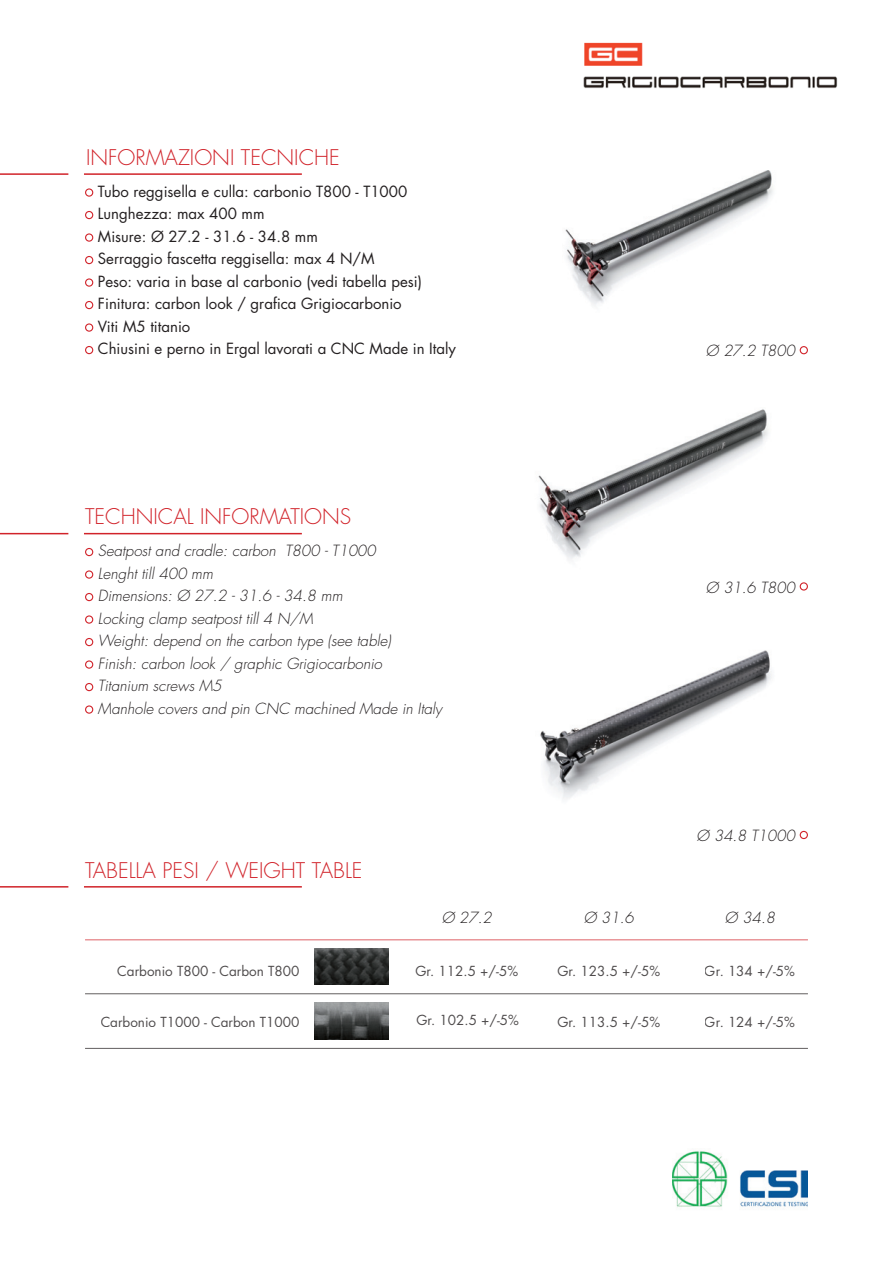
<style>
.page{position:relative;width:893px;height:1263px;background:#fff}
.page>*{position:absolute;margin:0;border:0;box-sizing:border-box;transform-origin:0 0}
.t1{font:300 21px "Futura";color:#d1232a}
.t2{font:italic 300 15px/22.5px "Futura";color:#231f20}
.t3{font:15px/22.5px "Futura";color:#231f20}
.t4{font:13.5px "Futura";color:#231f20}
</style>
<div class="page">
<img style="left:540px;top:650px;width:232px;height:149px">
<img style="left:672px;top:1151px;width:136px;height:57px">
<hr style="left:85px;top:939px;width:723px;height:1px;background:#d1232a">
<hr style="left:85px;top:993px;width:723px;height:1px;background:#231f20">
<hr style="left:85px;top:1048px;width:723px;height:1px;background:#231f20">
<img style="left:314px;top:1002px;width:75px;height:37px">
<div style="left:85px;top:188px;width:8px;height:9px;border:1px solid #d1232a;border-radius:50%"></div>
<div style="left:85px;top:211px;width:8px;height:8px;border:1px solid #d1232a;border-radius:50%"></div>
<div style="left:85px;top:233px;width:8px;height:9px;border:1px solid #d1232a;border-radius:50%"></div>
<div style="left:85px;top:256px;width:8px;height:8px;border:1px solid #d1232a;border-radius:50%"></div>
<div style="left:85px;top:278px;width:8px;height:9px;border:1px solid #d1232a;border-radius:50%"></div>
<div style="left:85px;top:301px;width:8px;height:8px;border:1px solid #d1232a;border-radius:50%"></div>
<div style="left:85px;top:323px;width:8px;height:9px;border:1px solid #d1232a;border-radius:50%"></div>
<div style="left:85px;top:346px;width:8px;height:8px;border:1px solid #d1232a;border-radius:50%"></div>
<hr style="left:0;top:173px;width:68px;height:2px;background:#d1232a">
<hr style="left:84px;top:173px;width:218px;height:2px;background:#d1232a">
<hr style="left:0;top:533px;width:68px;height:1px;background:#d1232a">
<hr style="left:84px;top:533px;width:218px;height:1px;background:#d1232a">
<hr style="left:0;top:886px;width:68px;height:1px;background:#d1232a">
<hr style="left:84px;top:886px;width:218px;height:1px;background:#d1232a">
<div style="left:800px;top:831px;width:8px;height:8px;border:1px solid #d1232a;border-radius:50%"></div>
<img style="left:538px;top:409px;width:230px;height:150px">
<img style="left:565px;top:170px;width:208px;height:135px">
<div style="left:800px;top:582px;width:8px;height:9px;border:1px solid #d1232a;border-radius:50%"></div>
<div style="left:800px;top:346px;width:8px;height:8px;border:1px solid #d1232a;border-radius:50%"></div>
<div style="left:85px;top:548px;width:8px;height:8px;border:1px solid #d1232a;border-radius:50%"></div>
<div style="left:85px;top:570px;width:8px;height:9px;border:1px solid #d1232a;border-radius:50%"></div>
<div style="left:85px;top:593px;width:8px;height:8px;border:1px solid #d1232a;border-radius:50%"></div>
<div style="left:85px;top:615px;width:8px;height:9px;border:1px solid #d1232a;border-radius:50%"></div>
<div style="left:85px;top:638px;width:8px;height:8px;border:1px solid #d1232a;border-radius:50%"></div>
<div style="left:85px;top:660px;width:8px;height:9px;border:1px solid #d1232a;border-radius:50%"></div>
<div style="left:85px;top:683px;width:8px;height:8px;border:1px solid #d1232a;border-radius:50%"></div>
<div style="left:85px;top:705px;width:8px;height:9px;border:1px solid #d1232a;border-radius:50%"></div>
<img style="left:583px;top:42px;width:255px;height:46px">
<img style="left:585px;top:43px;width:57px;height:23px">
<img style="left:314px;top:949px;width:75px;height:36px">
<h1 class="t1" style="left:86px;top:144px;width:255px">I NFORMAZIONI TECNICH E</h1>
<p class="t3" style="left:98px;top:180px;width:326px">Tubo reggisella e culla: carbonio T800 - T1000<br>Lunghezza: max 400 mm<br>Misure: Ø 27.2 - 31.6 - 34.8 mm<br>Serraggio fascetta reggisella: max 4 N/M<br>Peso: varia in base al carbonio (vedi tabella pesi)<br>Finitura: carbon look / grafica Grigiocarbonio Viti M5 titanio<br>Chiusini e perno in Ergal lavorati a cnc</p>
<p class="t3" style="left:370px;top:338px;width:88px">Made in Italy</p>
<h1 class="t1" style="left:85px;top:504px;width:236px">TECH NICAL I NFORMATIONS</h1>
<p class="t2" style="left:98px;top:540px;width:346px">Seatpost and cradle: carbon T800 - T1000<br>Lenght till 400 mm<br>Dimensions: Ø 27.2 - 31.6 - 34.8 mm<br>Locking clamp seatpost till 4 N/M<br>Weight: depend on the carbon type (see table)<br>Finish: carbon look / graphic Grigiocarbonio<br>Titanium screws M5<br>Manhole covers and pin CNC machined Made in Italy</p>
<h1 class="t1" style="left:85px;top:857px;width:276px">TABE LLA PESI / WEIGHT TABLE</h1>
<p class="t2" style="left:706px;top:340px;width:91px">Ø 27.2 T800</p>
<p class="t2" style="left:706px;top:576px;width:91px">Ø 31.6 T800</p>
<p class="t2" style="left:697px;top:825px;width:100px">Ø 34.8 T1000</p>
<p class="t2" style="left:442px;top:907px;width:52px">Ø 27.2</p>
<p class="t2" style="left:584px;top:907px;width:52px">Ø 31.6</p>
<p class="t2" style="left:725px;top:907px;width:52px">Ø 34.8</p>
<p class="t4" style="left:117px;top:962px;width:184px">Carbonio T800 - Carbon T800</p>
<p class="t4" style="left:415px;top:962px;width:104px">Gr. 112.5 +/-5%</p>
<p class="t4" style="left:416px;top:1012px;width:104px">Gr. 102.5 +/-5%</p>
<p class="t4" style="left:557px;top:962px;width:104px">Gr. 123.5 +/-5%</p>
<p class="t4" style="left:557px;top:1013px;width:104px">Gr. 113.5 +/-5%</p>
<p class="t4" style="left:705px;top:962px;width:92px">Gr. 134 +/-5%</p>
<p class="t4" style="left:101px;top:1013px;width:200px">Carbonio T1000 - Carbon T1000</p>
<p class="t4" style="left:705px;top:1013px;width:92px">Gr. 124 +/-5%</p>
</div>
